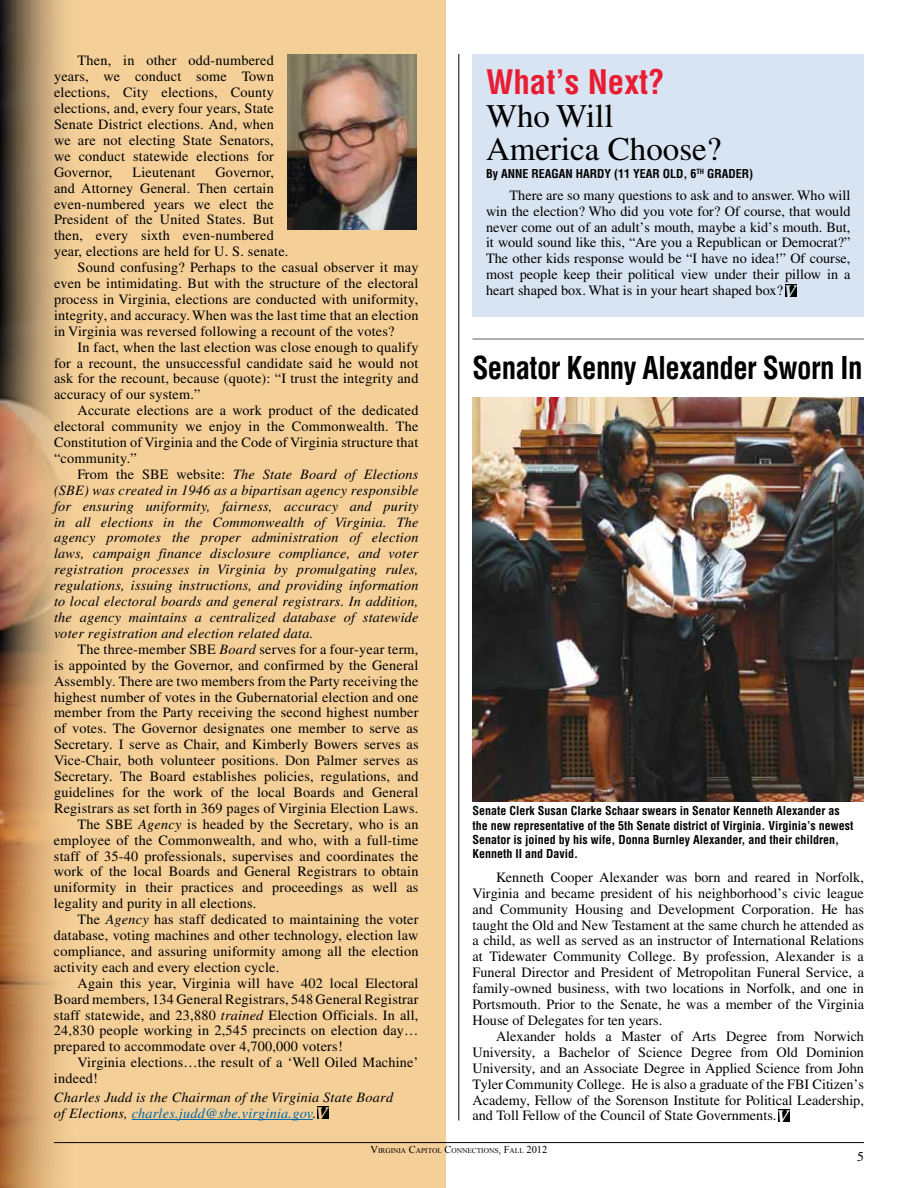
<style>
.page{position:relative;width:918px;height:1188px;background:#fff}
.page>*{position:absolute;margin:0;border:0;box-sizing:border-box;transform-origin:0 0}
.t1{font:33px/33px "Times";color:#000}
.t2{font:700 condensed 33px "Helvetica";color:#e81d33}
.t3{font:700 condensed 30.75px "Helvetica";letter-spacing:-.02em;color:#000;scale:.94 1}
.t4{font:italic 700 18px "Cheltenham";color:#f4cf98}
.t5{font:italic 700 18px "Cheltenham";color:#d9e4f2}
.t6{font:italic 700 18px "Cheltenham";color:#fff}
.t7{font:14.25px/15.9px "Times";letter-spacing:.015em;color:#000;text-align:justify}
.t8{font:italic 14.25px/15.9px "Times";letter-spacing:.015em;color:#000}
.t9{font:13.5px "Times";color:#000}
.t10{font:700 condensed 12px/14.2px "Helvetica";color:#000}
.t11{font:7.35px "Times New Roman";color:#000}
.s1{font-style:normal}
.s2{font-style:italic}
.s3{color:#0065a4}
.s4{font-size:10.5px}
</style>
<div class="page">
<div style="left:0;top:0;width:446px;height:1188px;background:#f4cf98"></div>
<hr style="left:54px;top:1142px;width:810px;height:1px;background:#000">
<img style="left:0;top:0;width:81px;height:1188px">
<img style="left:287px;top:54px;width:130px;height:176px">
<hr style="left:132px;top:1119px;width:181px;height:1px;background:#0065a4">
<hr style="left:458px;top:54px;width:1px;height:1066px;background:#000">
<div style="left:472px;top:54px;width:392px;height:262px;background:#d9e4f2"></div>
<img style="left:472px;top:397px;width:392px;height:404px">
<hr style="left:472px;top:338px;width:392px;height:2px;background:#939598">
<div style="left:317px;top:1107px;width:12px;height:12px;background:#000"></div>
<div style="left:786px;top:284px;width:11px;height:13px;background:#000"></div>
<div style="left:779px;top:1109px;width:11px;height:13px;background:#000"></div>
<p class="t7" style="left:54px;top:53px;width:221px;text-indent:24px">Then, in other odd-numbered years, we conduct some Town elections, City elections, County elections, and, every four years, State Senate District elections. And, when we are not electing State Senators, we conduct statewide elections for Governor,</p>
<h1 class="t2" style="left:486px;top:62px;width:180px">What’s Next?</h1>
<h1 class="t1" style="left:486px;top:99px;width:237px">Who Will<br>America Choose?</h1>
<p class="t10" style="left:486px;top:167px;width:30px">By Anne</p>
<p class="t10" style="left:531px;top:167px;width:8px">Reagan</p>
<p class="t10" style="left:576px;top:167px;width:179px">Hardy (11 year old, 6<sup>th</sup> grader)</p>
<p class="t7" style="left:486px;top:187px;width:366px;text-indent:24px">There are so many questions to ask and to answer. Who will win the election? Who did you vote for? Of course, that would never come out of an adult’s mouth, maybe a kid’s mouth. But, it would sound like this, “Are you a Republican or Democrat?” The other kids response would be “I have no idea!” Of course, most people keep their political view under their pillow in a heart shaped box. What is in your heart shaped box?</p>
<p class="t7" style="left:133px;top:164px;width:64px">Lieutenant</p>
<p class="t7" style="left:215px;top:164px;width:60px">Governor,</p>
<p class="t7" style="left:54px;top:180px;width:221px">and Attorney General. Then certain</p>
<p class="t7" style="left:54px;top:196px;width:221px">even-numbered years we elect the</p>
<p class="t7" style="left:54px;top:212px;width:221px">President of the United States. But</p>
<p class="t7" style="left:54px;top:228px;width:221px">then, every sixth even-numbered</p>
<p class="t7" style="left:54px;top:243px;width:236px">year, elections are held for U. S. senate.</p>
<p class="t7" style="left:78px;top:259px;width:342px">Sound confusing? Perhaps to the casual observer it may</p>
<p class="t7" style="left:54px;top:275px;width:366px">even be intimidating. But with the structure of the electoral</p>
<p class="t7" style="left:54px;top:291px;width:366px">process in Virginia, elections are conducted with uniformity,</p>
<p class="t7" style="left:54px;top:307px;width:366px">integrity, and accuracy. When was the last time that an election</p>
<p class="t7" style="left:54px;top:323px;width:342px">in Virginia was reversed following a recount of the votes?</p>
<p class="t7" style="left:78px;top:339px;width:343px">In fact, when the last election was close enough to qualify</p>
<p class="t7" style="left:54px;top:355px;width:366px">for a recount, the unsuccessful candidate said he would not</p>
<p class="t7" style="left:54px;top:371px;width:366px">ask for the recount, because (quote): “I trust the integrity and</p>
<p class="t7" style="left:54px;top:387px;width:148px">accuracy of our system.”</p>
<p class="t7" style="left:78px;top:402px;width:342px">Accurate elections are a work product of the dedicated</p>
<p class="t7" style="left:54px;top:418px;width:366px">electoral community we enjoy in the Commonwealth. The</p>
<p class="t7" style="left:54px;top:434px;width:366px">Constitution of Virginia and the Code of Virginia structure that</p>
<p class="t7" style="left:54px;top:450px;width:84px">“community.”</p>
<p class="t8" style="left:78px;top:466px;width:342px"><span class="s1">From the SBE website:</span> The State Board of Elections</p>
<p class="t8" style="left:54px;top:482px;width:366px">(SBE) was created in 1946 as a bipartisan agency responsible</p>
<p class="t8" style="left:54px;top:498px;width:366px">for ensuring uniformity, fairness, accuracy and purity</p>
<p class="t8" style="left:54px;top:514px;width:366px">in all elections in the Commonwealth of Virginia. The</p>
<p class="t8" style="left:54px;top:530px;width:366px">agency promotes the proper administration of election</p>
<p class="t8" style="left:54px;top:546px;width:366px">laws, campaign finance disclosure compliance, and voter</p>
<p class="t8" style="left:54px;top:562px;width:366px">registration processes in Virginia by promulgating rules,</p>
<p class="t8" style="left:54px;top:578px;width:366px">regulations, issuing instructions, and providing information</p>
<p class="t8" style="left:54px;top:593px;width:366px">to local electoral boards and general registrars. In addition,</p>
<p class="t8" style="left:54px;top:609px;width:366px">the agency maintains a centralized database of statewide</p>
<p class="t8" style="left:54px;top:625px;width:261px">voter registration and election related data.</p>
<p class="t7" style="left:78px;top:641px;width:342px">The three-member SBE <span class="s2">Board</span> serves for a four-year term,</p>
<p class="t7" style="left:54px;top:657px;width:366px">is appointed by the Governor, and confirmed by the General</p>
<p class="t7" style="left:54px;top:673px;width:366px">Assembly. There are two members from the Party receiving the</p>
<p class="t7" style="left:54px;top:689px;width:366px">highest number of votes in the Gubernatorial election and one</p>
<p class="t7" style="left:54px;top:705px;width:366px">member from the Party receiving the second highest number</p>
<p class="t7" style="left:54px;top:721px;width:366px">of votes. The Governor designates one member to serve as</p>
<p class="t7" style="left:54px;top:736px;width:366px">Secretary. I serve as Chair, and Kimberly Bowers serves as</p>
<p class="t7" style="left:54px;top:752px;width:366px">Vice-Chair, both volunteer positions. Don Palmer serves as</p>
<p class="t7" style="left:54px;top:768px;width:366px">Secretary. The Board establishes policies, regulations, and</p>
<p class="t7" style="left:54px;top:784px;width:366px">guidelines for the work of the local Boards and General</p>
<p class="t7" style="left:54px;top:800px;width:366px">Registrars as set forth in 369 pages of Virginia Election Laws.</p>
<p class="t7" style="left:78px;top:816px;width:342px">The SBE <span class="s2">Agency</span> is headed by the Secretary, who is an</p>
<p class="t7" style="left:54px;top:832px;width:366px">employee of the Commonwealth, and who, with a full-time</p>
<p class="t7" style="left:54px;top:848px;width:366px">staff of 35-40 professionals, supervises and coordinates the</p>
<p class="t7" style="left:54px;top:864px;width:366px">work of the local Boards and General Registrars to obtain</p>
<p class="t7" style="left:54px;top:880px;width:366px">uniformity in their practices and proceedings as well as</p>
<p class="t7" style="left:54px;top:895px;width:204px">legality and purity in all elections.</p>
<p class="t7" style="left:78px;top:911px;width:343px">The <span class="s2">Agency</span> has staff dedicated to maintaining the voter</p>
<p class="t7" style="left:54px;top:927px;width:366px">database, voting machines and other technology, election law</p>
<p class="t7" style="left:54px;top:943px;width:366px">compliance, and assuring uniformity among all the election</p>
<p class="t7" style="left:54px;top:959px;width:227px">activity each and every election cycle.</p>
<p class="t7" style="left:78px;top:975px;width:342px">Again this year, Virginia will have 402 local Electoral</p>
<p class="t7" style="left:54px;top:991px;width:366px">Board members, 134 General Registrars, 548 General Registrar</p>
<p class="t7" style="left:54px;top:1007px;width:366px">staff statewide, and 23,880 <span class="s2">trained</span> Election Officials. In all,</p>
<p class="t7" style="left:54px;top:1023px;width:366px">24,830 people working in 2,545 precincts on election day…</p>
<p class="t7" style="left:54px;top:1039px;width:290px">prepared to accommodate over 4,700,000 voters!</p>
<p class="t7" style="left:78px;top:1054px;width:342px">Virginia elections…the result of a ‘Well Oiled Machine’</p>
<p class="t7" style="left:54px;top:1070px;width:46px">indeed!</p>
<p class="t8" style="left:54px;top:1090px;width:341px">Charles Judd is the Chairman of the Virginia State Board of Elections, <span class="s3">charles.judd@sbe.virginia.gov</span>.</p>
<p class="t5" style="left:783px;top:281px;width:13px">V</p>
<h2 class="t3" style="left:472px;top:349px;width:416px">Senator Kenny Alexander Sworn In</h2>
<p class="t10" style="left:472px;top:804px;width:383px">Senate Clerk Susan Clarke Schaar swears in Senator Kenneth Alexander as the new representative of the 5th Senate district of Virginia. Virginia’s newest Senator is joined by his wife, Donna Burnley Alexander, and their children, Kenneth II and David.</p>
<p class="t7" style="left:473px;top:869px;width:393px;text-indent:24px">Kenneth Cooper Alexander was born and reared in Norfolk, Virginia and became president of his neighborhood’s civic league and Community Housing and Development Corporation. He has taught the Old and New Testament at the same church he attended as a child, as well as served as an instructor of International Relations at Tidewater Community College. By profession, Alexander is a Funeral Director and President of Metropolitan Funeral Service, a family-owned business, with two locations in Norfolk, and one in Portsmouth. Prior to the Senate, he was a member of the Virginia House of Delegates for ten years.</p>
<p class="t7" style="left:473px;top:1028px;width:393px;text-indent:24px">Alexander holds a Master of Arts Degree from Norwich University, a Bachelor of Science Degree from Old Dominion University, and an Associate Degree in Applied Science from John Tyler Community College. He is also a graduate of the FBI Citizen’s Academy, Fellow of the Sorenson Institute for Political Leadership,</p>
<p class="t4" style="left:315px;top:1103px;width:13px">V</p>
<p class="t7" style="left:473px;top:1108px;width:305px">and Toll Fellow of the Council of State Governments.</p>
<p class="t6" style="left:776px;top:1106px;width:13px">V</p>
<p class="t11" style="left:371px;top:1145px;width:178px"><span class="s4">V</span>IRGINIA <span class="s4">C</span>APITOL <span class="s4">C</span>ONNECTIONS<span class="s4">, F</span>ALL <span class="s4">2012</span></p>
<p class="t9" style="left:857px;top:1149px;width:8px">5</p>
</div>
